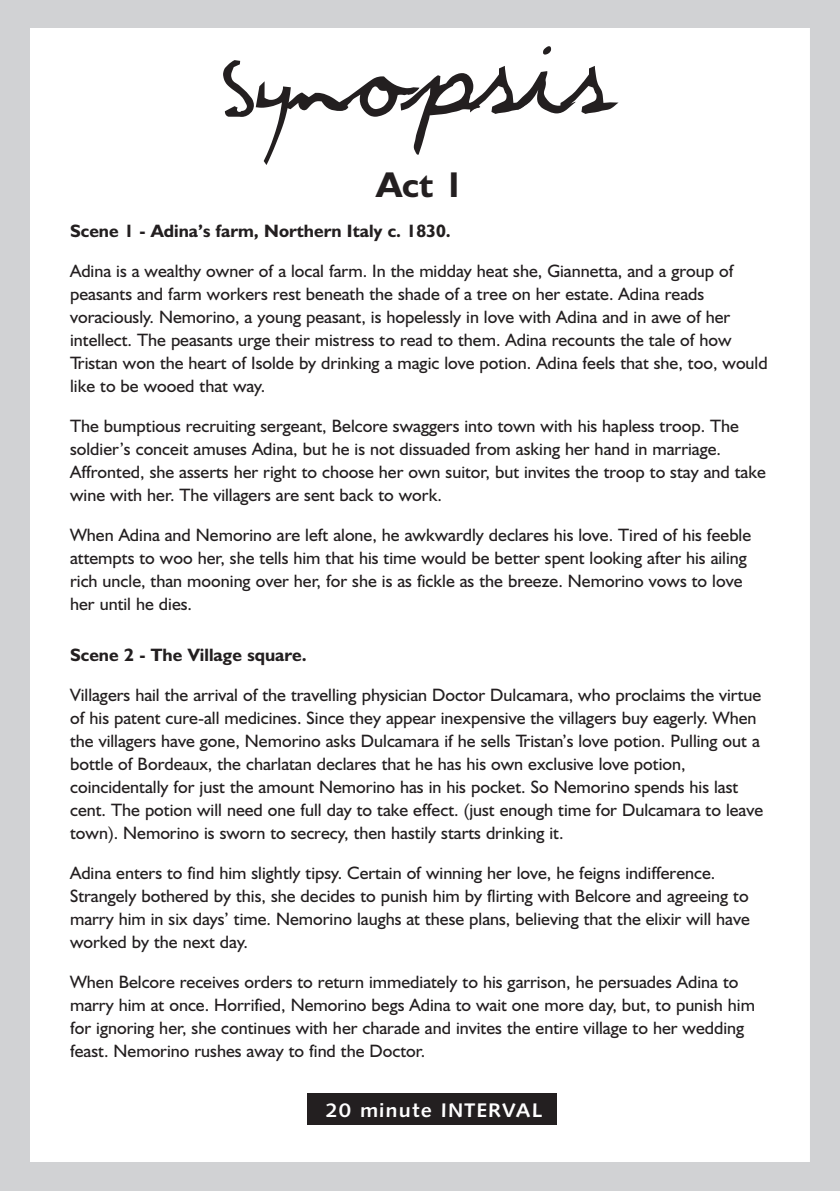
<style>
.page{position:relative;width:840px;height:1191px;background:#fff}
.page>*{position:absolute;margin:0;border:0;box-sizing:border-box;transform-origin:0 0}
.t1{font:134px "Violation";letter-spacing:-.015em;color:#231f20;scale:.93 1}
.t2{font:700 36px "Humanist 521 BT";color:#231f20}
.t3{font:19.6px "Humanist 531 BT Bold A";letter-spacing:.045em;color:#fff;scale:1.07 1}
.t4{font:18px/23px "Humanist 521 BT";color:#231f20}
.t5{font:700 18px "Humanist 521 BT";color:#231f20}
</style>
<div class="page">
<div style="left:0;top:0;width:839px;height:1191px;background:#d1d2d4"></div>
<div style="left:31px;top:28px;width:808px;height:1134px;background:#fff"></div>
<div style="left:809px;top:0;width:30px;height:1191px;background:#d1d2d4"></div>
<div style="left:307px;top:1094px;width:249px;height:31px;background:#231f20"></div>
<h1 class="t1" style="left:222px;top:-15px;width:417px">Synopsis</h1>
<h2 class="t2" style="left:376px;top:172px;width:89px">Act 1</h2>
<p class="t5" style="left:70px;top:224px;width:382px">Scene 1 - Adina’s farm, Northern Italy c. 1830.</p>
<p class="t4" style="left:70px;top:261px;width:698px">Adina is a wealthy owner of a local farm. In the midday heat she, Giannetta, and a group of peasants and farm workers rest beneath the shade of a tree on her estate. Adina reads voraciously. Nemorino, a young peasant, is hopelessly in love with Adina and in awe of her intellect. The peasants urge their mistress to read to them. Adina recounts the tale of how Tristan won the heart of Isolde by drinking a magic love potion. Adina feels that she, too, would like to be wooed that way.</p>
<p class="t4" style="left:70px;top:416px;width:697px">The bumptious recruiting sergeant, Belcore swaggers into town with his hapless troop. The soldier’s conceit amuses Adina, but he is not dissuaded from asking her hand in marriage.<br>Affronted, she asserts her right to choose her own suitor, but invites the troop to stay and take wine with her. The villagers are sent back to work.</p>
<p class="t4" style="left:70px;top:525px;width:682px">When Adina and Nemorino are left alone, he awkwardly declares his love. Tired of his feeble attempts to woo her, she tells him that his time would be better spent looking after his ailing rich uncle, than mooning over her, for she is as fickle as the breeze. Nemorino vows to love her until he dies.</p>
<p class="t5" style="left:70px;top:649px;width:238px">Scene 2 - The Village square.</p>
<p class="t4" style="left:70px;top:685px;width:694px">Villagers hail the arrival of the travelling physician Doctor Dulcamara, who proclaims the virtue of his patent cure-all medicines. Since they appear inexpensive the villagers buy eagerly. When the villagers have gone, Nemorino asks Dulcamara if he sells Tristan’s love potion. Pulling out a bottle of Bordeaux, the charlatan declares that he has his own exclusive love potion, coincidentally for just the amount Nemorino has in his pocket. So Nemorino spends his last cent. The potion will need one full day to take effect. (just enough time for Dulcamara to leave town). Nemorino is sworn to secrecy, then hastily starts drinking it.</p>
<p class="t4" style="left:70px;top:864px;width:681px">Adina enters to find him slightly tipsy. Certain of winning her love, he feigns indifference.<br>Strangely bothered by this, she decides to punish him by flirting with Belcore and agreeing to marry him in six days’ time. Nemorino laughs at these plans, believing that the elixir will have worked by the next day.</p>
<p class="t4" style="left:70px;top:973px;width:686px">When Belcore receives orders to return immediately to his garrison, he persuades Adina to marry him at once. Horrified, Nemorino begs Adina to wait one more day, but, to punish him for ignoring her, she continues with her charade and invites the entire village to her wedding feast. Nemorino rushes away to find the Doctor.</p>
<p class="t3" style="left:325px;top:1102px;width:204px">20 minute INTERVAL</p>
</div>
